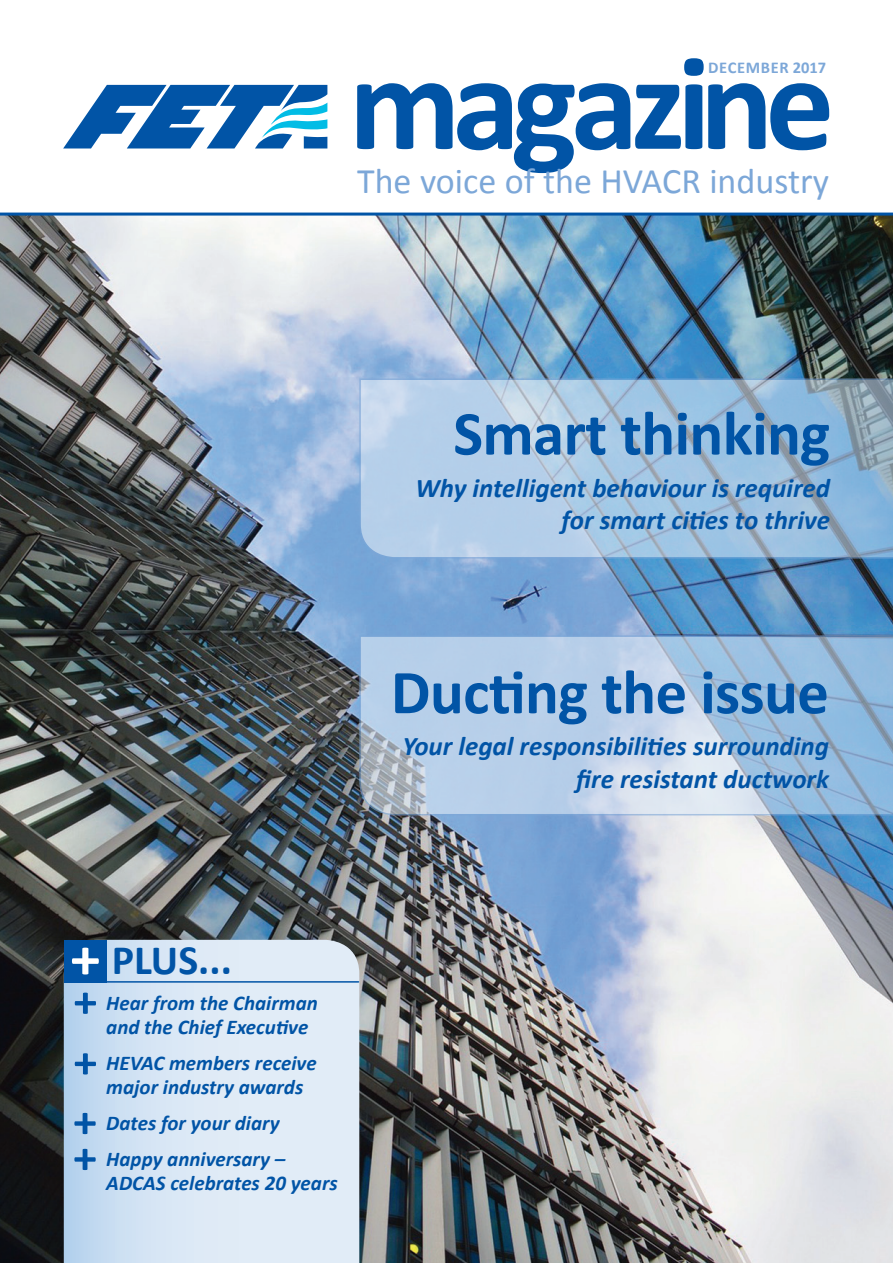
<style>
.page{position:relative;width:893px;height:1263px;background:#fff}
.page>*{position:absolute;margin:0;border:0;box-sizing:border-box;transform-origin:0 0}
.t1{font:700 63px "Calibri";letter-spacing:-.01em;color:#0154a6}
.t2{font:700 42px "Calibri";color:#0154a6}
.t3{font:36px "Calibri";color:#7ca7d8}
.t4{font:italic 700 27px/33px "Calibri";color:#0154a6;text-align:right}
.t5{font:italic 700 21px/24px "Calibri";color:#0154a6}
.t6{font:700 16.5px "Calibri";letter-spacing:.04em;color:#7ca7d8}
</style>
<div class="page">
<img style="left:0;top:216px;width:893px;height:1047px">
<svg style="left:63px;top:85px;width:264px;height:63px"></svg>
<hr style="left:0;top:213px;width:893px;height:3px;background:#0154a6">
<svg style="left:64px;top:940px;width:295px;height:323px;background:#d7e5f4"></svg>
<div style="left:64px;top:940px;width:42px;height:42px;background:#0154a6"></div>
<svg style="left:72px;top:948px;width:27px;height:26px"></svg>
<svg style="left:75px;top:992px;width:21px;height:22px"></svg>
<svg style="left:75px;top:1053px;width:21px;height:21px"></svg>
<svg style="left:74px;top:1113px;width:22px;height:21px"></svg>
<svg style="left:74px;top:1149px;width:22px;height:21px"></svg>
<svg style="left:359px;top:378px;width:534px;height:181px;background:#a4c3de"></svg>
<hr style="left:65px;top:981px;width:294px;height:2px;background:#0154a6">
<svg style="left:359px;top:635px;width:534px;height:181px;background:#aec7e2"></svg>
<svg style="left:357px;top:58px;width:472px;height:115px"></svg>
<p class="t6" style="left:708px;top:57px;width:120px">DECEMBER 2017</p>
<h3 class="t3" style="left:357px;top:159px;width:473px">The voice of the HVACR industry</h3>
<h1 class="t1" style="left:453px;top:394px;width:378px">Smart thinking</h1>
<p class="t4" style="left:415px;top:470px;width:416px">Why intelligent behaviour is required for smart cities to thrive</p>
<h1 class="t1" style="left:391px;top:653px;width:440px">Ducting the issue</h1>
<p class="t4" style="left:402px;top:728px;width:428px">Your legal responsibilities surrounding fire resistant ductwork</p>
<h2 class="t2" style="left:112px;top:934px;width:122px">PLUS...</h2>
<p class="t5" style="left:106px;top:990px;width:213px">Hear from the Chairman and the Chief Executive</p>
<p class="t5" style="left:106px;top:1050px;width:212px">HEVAC members receive major industry awards</p>
<p class="t5" style="left:106px;top:1104px;width:180px;line-height:36px">Dates for your diary<br>Happy anniversary –</p>
<p class="t5" style="left:106px;top:1170px;width:233px">ADCAS celebrates 20 years</p>
</div>
